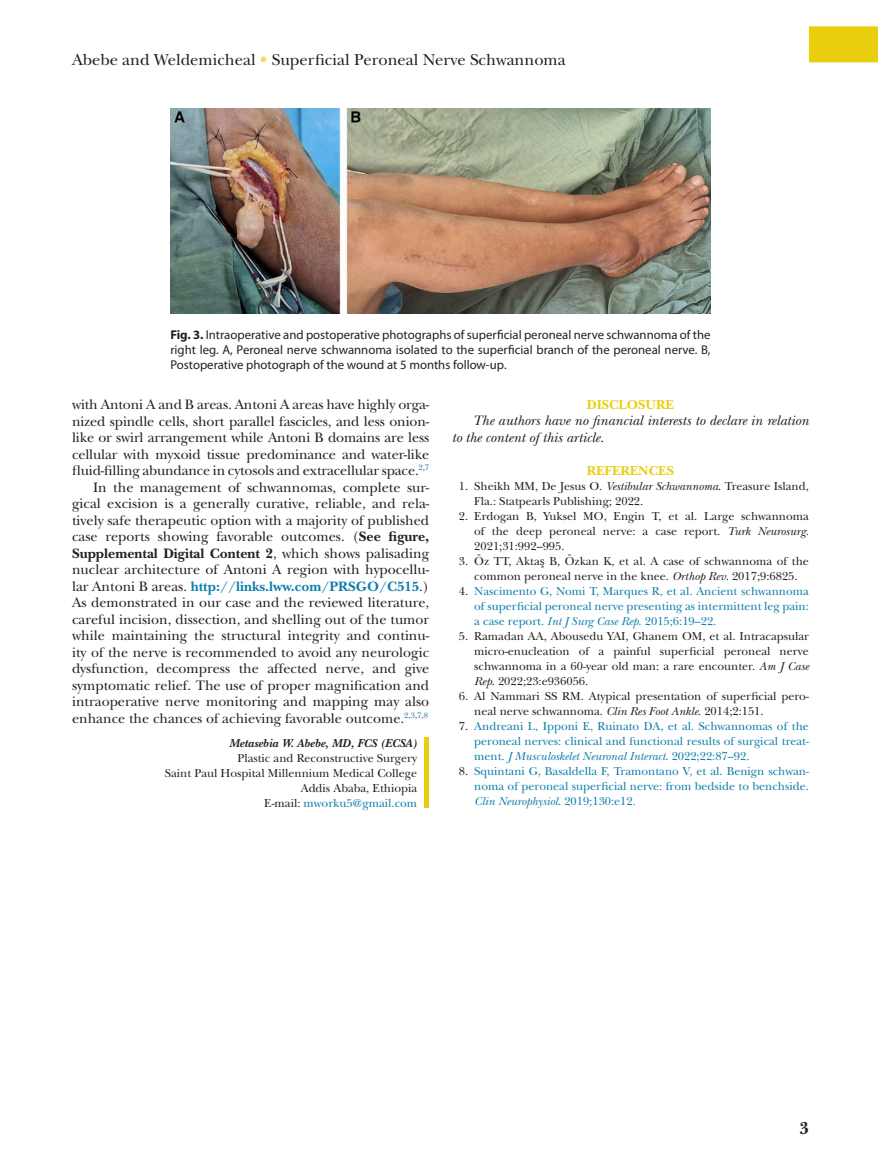
<style>
.page{position:relative;width:878px;height:1175px;background:#fff}
.page>*{position:absolute;margin:0;border:0;box-sizing:border-box;transform-origin:0 0}
.t1{font:700 18px "New Baskerville Std";color:#231f20}
.t2{font:16.5px "New Baskerville Std";color:#231f20}
.t3{font:14.25px/16.5px "New Baskerville Std";color:#231f20;text-align:right}
.t4{font:italic 14.25px/16.5px "New Baskerville Std";color:#231f20}
.t5{font:700 13.5px "New Baskerville Std";color:#e9ce0e}
.t6{font:12.75px/15px "Myriad Pro";color:#231f20;text-align:justify}
.t7{font:12px/15px "New Baskerville Std";color:#231f20}
.t8{font:12px/15px "New Baskerville Std";color:#0f7eac;text-align:justify}
.t9{font:italic 700 12px "New Baskerville Std";color:#231f20}
.s1{color:#efdc68}
.s2{font-weight:700}
.s3{font-weight:700;color:#0f7eac}
.s4{color:#0f7eac}
.s5{font-style:italic}
.s6{font-family:"Gandhari Unicode"}
.s7{color:#231f20}
</style>
<div class="page">
<div style="left:808px;top:26px;width:70px;height:36px;background:#e9ce0e"></div>
<div style="left:424px;top:737px;width:5px;height:15px;background:#e9ce0e"></div>
<div style="left:424px;top:746px;width:5px;height:16px;background:#e9ce0e"></div>
<div style="left:424px;top:761px;width:5px;height:16px;background:#e9ce0e"></div>
<div style="left:424px;top:776px;width:5px;height:16px;background:#e9ce0e"></div>
<div style="left:424px;top:791px;width:5px;height:16px;background:#e9ce0e"></div>
<img style="left:170px;top:108px;width:540px;height:205px">
<p class="t2" style="left:72px;top:50px;width:495px">Abebe and Weldemicheal <span class="s1">•</span> Superficial Peroneal Nerve Schwannoma</p>
<p class="t6" style="left:170px;top:327px;width:542px"><span class="s2">Fig. 3.</span> Intraoperative and postoperative photographs of superficial peroneal nerve schwannoma of the right leg. A, Peroneal nerve schwannoma isolated to the superficial branch of the peroneal nerve. B, Postoperative photograph of the wound at 5 months follow-up.</p>
<p class="t3" style="left:72px;top:396px;width:359px">with Antoni A and B areas. Antoni A areas have highly orga&shy;nized spindle cells, short parallel fascicles, and less onion&shy;like or swirl arrangement while Antoni B domains are less cellular with myxoid tissue predominance and water-like fluid-filling abundance in cytosols and extracellular space.<sup>2</sup><sup>,</sup><sup>7<br></sup>In the management of schwannomas, complete sur&shy;gical excision is a generally curative, reliable, and rela&shy;tively safe therapeutic option with a majority of published case reports showing favorable outcomes. (<span class="s2">See figure, Supplemental Digital Content 2</span>, which shows palisading nuclear architecture of Antoni A region with hypocellu&shy;lar Antoni B areas. <span class="s3">http://links.lww.com/PRSGO/C515</span>.)<br>As demonstrated in our case and the reviewed literature, careful incision, dissection, and shelling out of the tumor while maintaining the structural integrity and continu&shy;ity of the nerve is recommended to avoid any neurologic dysfunction, decompress the affected nerve, and give symptomatic relief. The use of proper magnification and intraoperative nerve monitoring and mapping may also enhance the chances of achieving favorable outcome.<sup>2</sup><sup>,</sup><sup>3</sup><sup>,</sup><sup>7</sup><sup>,</sup><sup>8</sup></p>
<p class="t9" style="left:229px;top:736px;width:190px">Metasebia W. Abebe, MD, FCS (ECSA)</p>
<p class="t7" style="left:165px;top:750px;width:254px;text-align:right">Plastic and Reconstructive Surgery<br>Saint Paul Hospital Millennium Medical College Addis Ababa, Ethiopia<br>E-mail: <span class="s4">mworku5@gmail.com</span></p>
<p class="t5" style="left:586px;top:396px;width:89px">DISCLOSURE</p>
<p class="t4" style="left:451px;top:412px;width:358px;text-indent:21px">The authors have no financial interests to declare in relation to the content of this article.</p>
<p class="t5" style="left:586px;top:462px;width:89px">REFERENCES</p>
<p class="t7" style="left:474px;top:478px;width:336px;text-indent:-15px">1. Sheikh MM, De Jesus O. <span class="s5">Vestibular Schwannoma</span>. Treasure Island,<br>Fla.: Statpearls Publishing; 2022.</p>
<p class="t7" style="left:474px;top:508px;width:336px;text-align:justify;text-indent:-15px">2. Erdogan B, Yuksel MO, Engin T, et al. Large schwannoma of the deep peroneal nerve: a case report. <span class="s5">Turk Neurosurg</span>.<br>2021;31:992–995.</p>
<p class="t7" style="left:459px;top:553px;width:351px;text-align:center">3. Öz TT, Akta<span class="s6">ş</span> B, Özkan K, et al. A case of schwannoma of the common peroneal nerve in the knee. <span class="s5">Orthop Rev</span>. 2017;9:6825.</p>
<p class="t8" style="left:474px;top:583px;width:336px;text-indent:-15px"><span class="s7">4.</span> Nascimento G, Nomi T, Marques R, et al. Ancient schwannoma of superficial peroneal nerve presenting as intermittent leg pain: a case report. <span class="s5">Int J Surg Case Rep</span>. 2015;6:19–22.</p>
<p class="t7" style="left:474px;top:628px;width:336px;text-align:justify;text-indent:-15px">5. Ramadan AA, Abousedu YAI, Ghanem OM, et al. Intracapsular micro-enucleation of a painful superficial peroneal nerve schwannoma in a 60-year old man: a rare encounter. <span class="s5">Am J Case Rep</span>. 2022;23:e936056.</p>
<p class="t7" style="left:474px;top:688px;width:336px;text-indent:-15px">6. Al Nammari SS RM. Atypical presentation of superficial pero&shy;neal nerve schwannoma. <span class="s5">Clin Res Foot Ankle</span>. 2014;2:151.</p>
<p class="t8" style="left:474px;top:718px;width:336px;text-indent:-15px"><span class="s7">7.</span> Andreani L, Ipponi E, Ruinato DA, et al. Schwannomas of the peroneal nerves: clinical and functional results of surgical treat&shy;ment. <span class="s5">J Musculoskelet Neuronal Interact</span>. 2022;22:87–92.</p>
<p class="t8" style="left:474px;top:763px;width:336px;text-indent:-15px"><span class="s7">8.</span> Squintani G, Basaldella F, Tramontano V, et al. Benign schwan&shy;noma of peroneal superficial nerve: from bedside to benchside.<br><span class="s5">Clin Neurophysiol</span>. 2019;130:e12.</p>
<p class="t1" style="left:799px;top:1118px;width:11px">3</p>
</div>
